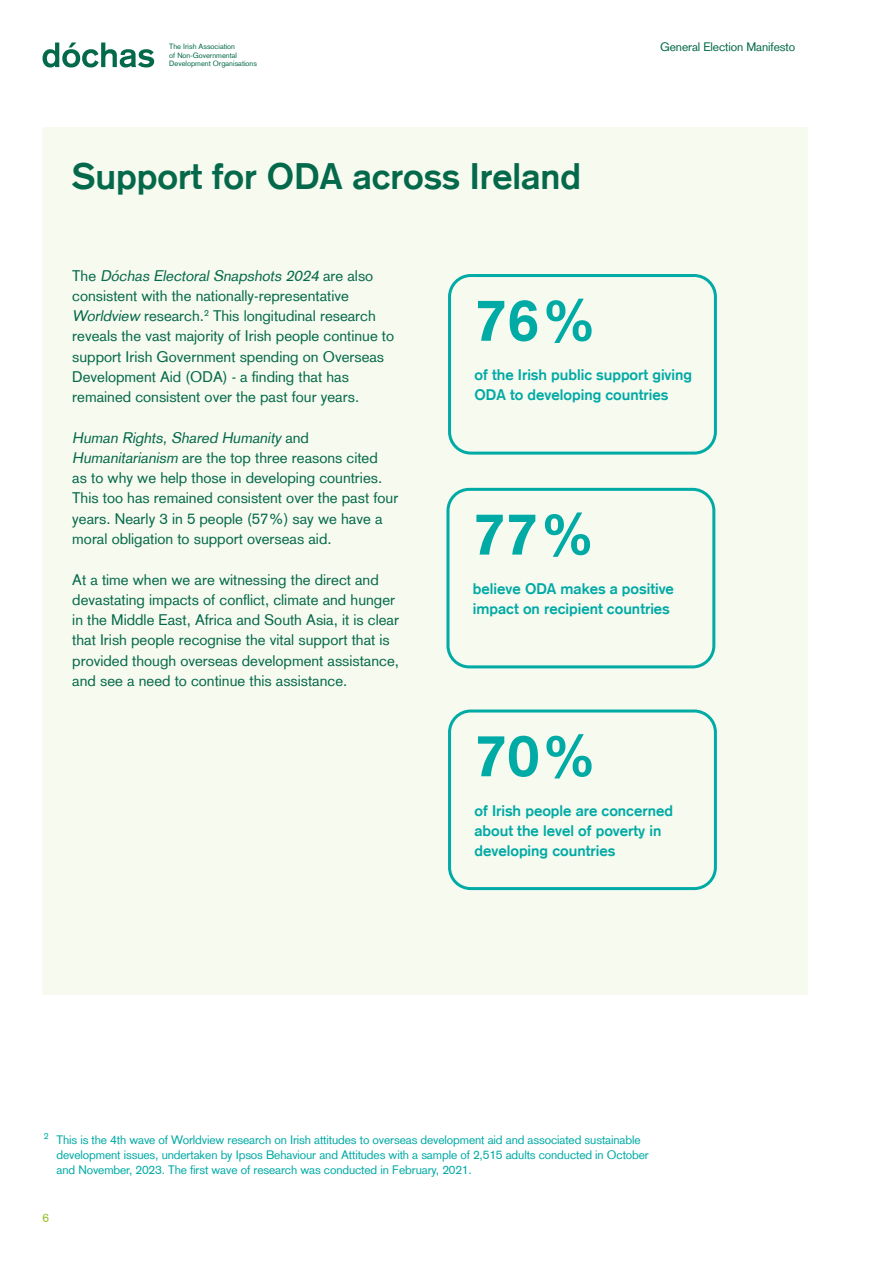
<style>
.page{position:relative;width:893px;height:1263px;background:#fff}
.page>*{position:absolute;margin:0;border:0;box-sizing:border-box;transform-origin:0 0}
.t1{font:700 58.65px "Basic Commercial LT";color:#00aaa5}
.t2{font:700 36px "Basic Commercial LT";color:#04694a}
.t3{font:15px/20.2px "Basic Commercial LT Com";color:#04694a}
.t4{font:700 15px/20.2px "Basic Commercial LT";color:#00aaa5}
.t5{font:12px/15px "Basic Commercial LT Com";letter-spacing:-.01em;color:#00aaa5}
.t6{font:12px "Basic Commercial LT Com";letter-spacing:-.01em;color:#04694a}
.t7{font:12px "Basic Commercial LT Com";color:#92be25}
.t8{font:7.5px/8.6px "Basic Commercial LT Com";color:#04694a}
.s1{font-style:italic}
</style>
<div class="page">
<svg style="left:43px;top:43px;width:111px;height:25px"></svg>
<div style="left:43px;top:128px;width:765px;height:867px;background:#f7faef"></div>
<div style="left:448px;top:274px;width:269px;height:181px;border:3px solid #00aaa5;border-radius:21px"></div>
<div style="left:446px;top:488px;width:269px;height:180px;border:3px solid #00aaa5;border-radius:21px"></div>
<div style="left:448px;top:709px;width:269px;height:181px;border:3px solid #00aaa5;border-radius:21px"></div>
<p class="t8" style="left:169px;top:42px;width:67px">The Irish Association</p>
<p class="t6" style="left:660px;top:40px;width:137px">General Election Manifesto</p>
<p class="t8" style="left:169px;top:51px;width:89px">of Non-Governmental<br>Development Organisations</p>
<h2 class="t2" style="left:72px;top:155px;width:510px">Support for ODA across Ireland</h2>
<p class="t3" style="left:72px;top:265px;width:323px">T h e <span class="s1">Dóchas Electoral Snapshots 2024</span> a r e a l s o consistent with the nationally-representative <span class="s1">Worldview</span> research.<sup>2</sup> This longitudinal research reveals the vast majority of Irish people continue to support Irish Government spending on Overseas Development Aid (ODA) - a finding that has remained consistent over the past four years.</p>
<p class="t3" style="left:72px;top:427px;width:328px"><span class="s1">Human Rights, Shared Humanity</span> a n d <span class="s1">Humanitarianism</span> are the top three reasons cited<br>as to why we help those in developing countries.<br>This too has remained consistent over the past four years. Nearly 3 in 5 people (57%) say we have a moral obligation to support overseas aid.</p>
<p class="t3" style="left:72px;top:569px;width:328px">At a time when we are witnessing the direct and devastating impacts of conflict, climate and hunger in the Middle East, Africa and South Asia, it is clear that Irish people recognise the vital support that is provided though overseas development assistance, and see a need to continue this assistance.</p>
<h1 class="t1" style="left:474px;top:285px;width:125px">76%</h1>
<p class="t4" style="left:474px;top:365px;width:219px">of the Irish public support giving<br>ODA to developing countries</p>
<h1 class="t1" style="left:473px;top:499px;width:125px">77%</h1>
<p class="t4" style="left:473px;top:578px;width:202px">believe ODA makes a positive impact on recipient countries</p>
<h1 class="t1" style="left:474px;top:721px;width:125px">70%</h1>
<p class="t4" style="left:474px;top:800px;width:200px">of Irish people are concerned about the level of poverty in developing countries</p>
<p class="t5" style="left:57px;top:1132px;width:594px;text-indent:-13px"><sup>2</sup> This is the 4th wave of Worldview research on Irish attitudes to overseas development aid and associated sustainable development issues, undertaken by Ipsos Behaviour and Attitudes with a sample of 2,515 adults conducted in October and November, 2023. The first wave of research was conducted in February, 2021.</p>
<p class="t7" style="left:43px;top:1210px;width:8px">6</p>
</div>
